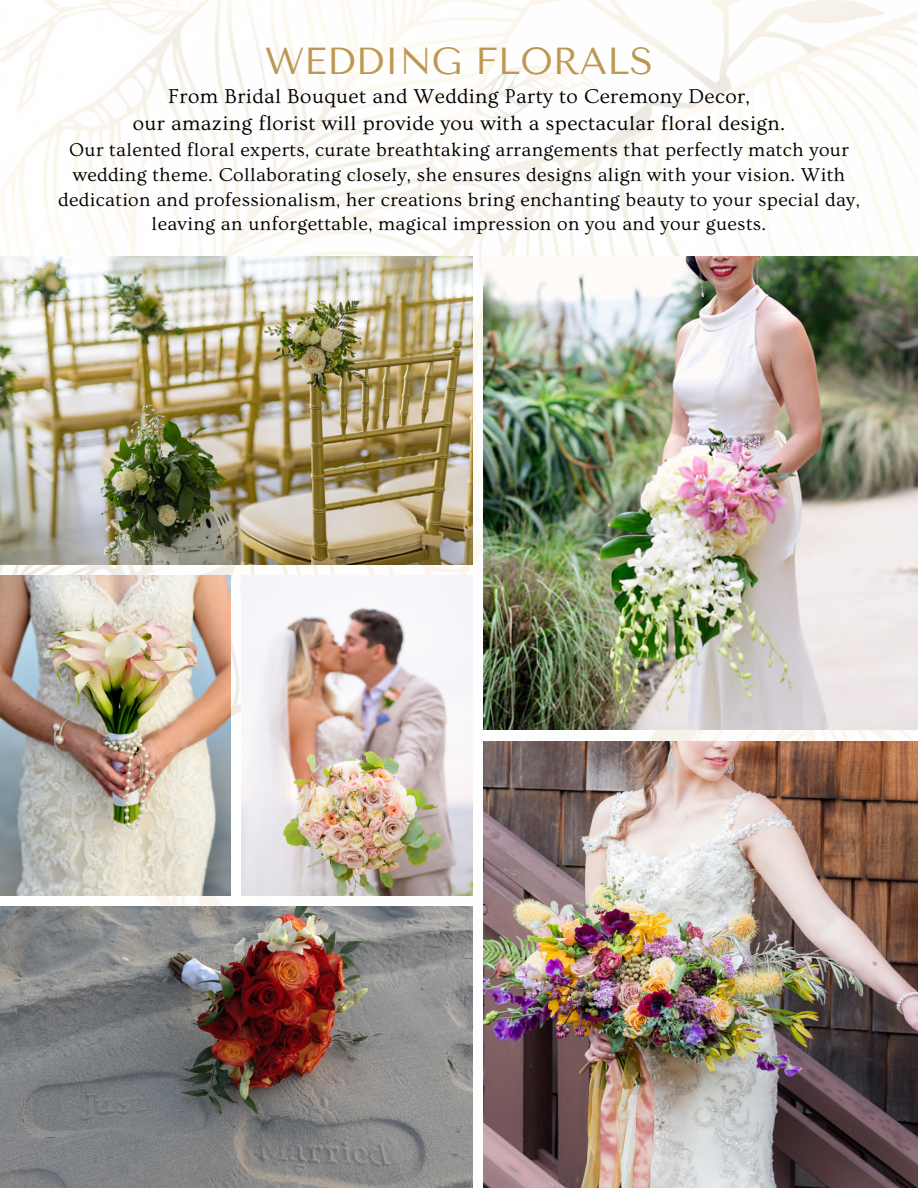
<style>
.page{position:relative;width:918px;height:1188px;background:#fff}
.page>*{position:absolute;margin:0;border:0;box-sizing:border-box;transform-origin:0 0}
.t1{font:37.5px "Tenor Sans";color:#bd9853}
.t2{font:21px "Ovo";letter-spacing:.02em;color:#000}
.t3{font:19.5px/24.8px "Ovo";letter-spacing:.02em;color:#000;text-align:center}
</style>
<div class="page">
<img style="left:0;top:0;width:917px;height:1188px">
<img style="left:0;top:256px;width:472px;height:309px">
<img style="left:484px;top:256px;width:434px;height:474px">
<img style="left:0;top:576px;width:231px;height:319px">
<img style="left:242px;top:576px;width:230px;height:319px">
<img style="left:484px;top:741px;width:434px;height:447px">
<img style="left:0;top:907px;width:472px;height:281px">
<p class="t1" style="left:265px;top:39px;width:390px">WEDDING FLORALS</p>
<h1 class="t2" style="left:168px;top:85px;width:583px">From Bridal Bouquet and Wedding Party to Ceremony Decor,</h1>
<p class="t2" style="left:133px;top:112px;width:654px">our amazing florist will provide you with a spectacular floral design.</p>
<p class="t3" style="left:58px;top:138px;width:803px">Our talented floral experts, curate breathtaking arrangements that perfectly match your wedding theme. Collaborating closely, she ensures designs align with your vision. With dedication and professionalism, her creations bring enchanting beauty to your special day, leaving an unforgettable, magical impression on you and your guests.</p>
</div>
